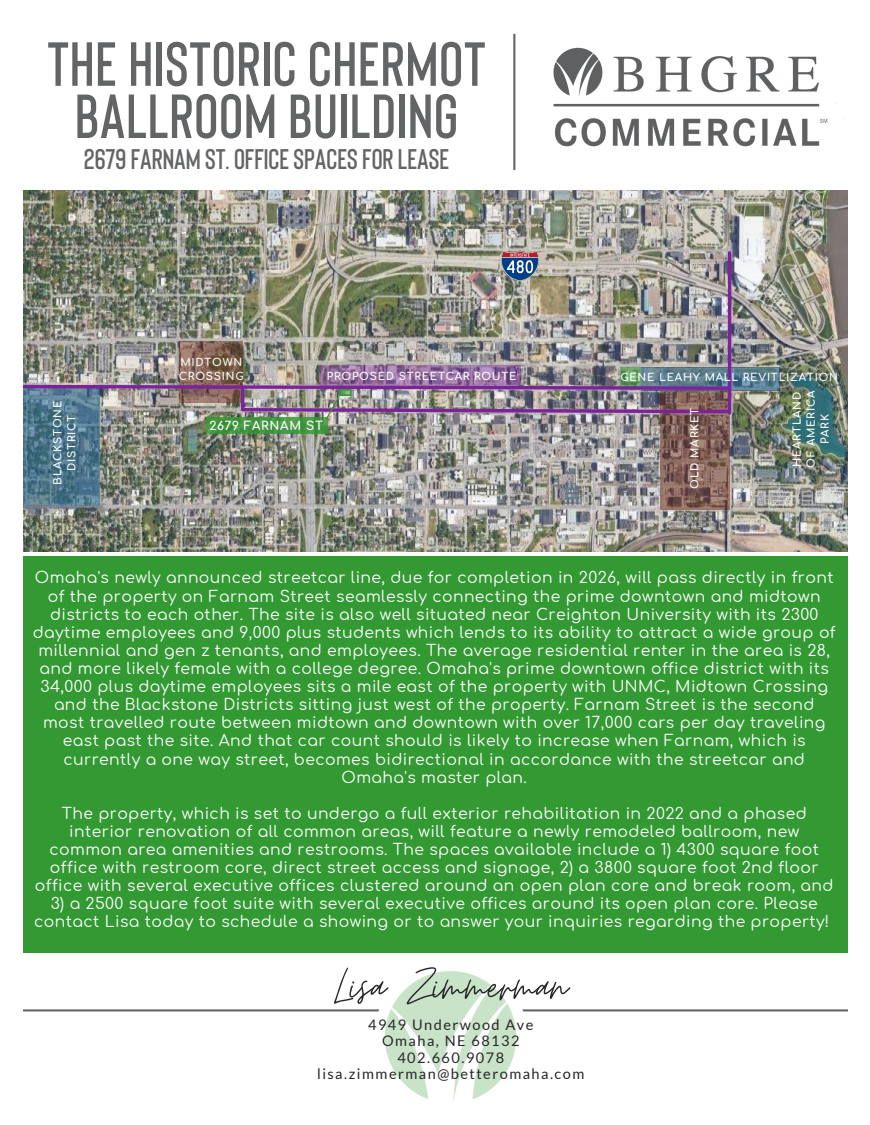
<style>
.page{position:relative;width:870px;height:1125px;background:#fff}
.page>*{position:absolute;margin:0;border:0;box-sizing:border-box;transform-origin:0 0}
.t1{font:600 62.18px/52.2px "Bison";letter-spacing:.015em;color:#636466;text-align:center}
.t2{font:54.82px "Moon Time";color:#272727}
.t3{font:600 28.42px "Bison";color:#636466}
.t4{font:15.6px/18.1px "Comfortaa";letter-spacing:.025em;color:#fff;text-align:center}
.t5{font:14.55px/16.4px "Lato";letter-spacing:.1em;color:#272727;text-align:center}
.t6{font:700 11.93px "Comfortaa";letter-spacing:.06em;color:#fff}
.t7{font:700 10.57px/14px "Comfortaa";letter-spacing:.07em;color:#fff;text-align:center}
.t8{font:700 10.5px "Comfortaa";letter-spacing:.07em;color:#fff}
</style>
<div class="page">
<img style="left:23px;top:190px;width:824px;height:361px">
<hr style="left:727px;top:253px;width:3px;height:160px;background:#7d219d">
<img style="left:23px;top:341px;width:756px;height:168px">
<svg style="left:320px;top:366px;width:199px;height:19px;background:#926d9e"></svg>
<div style="left:0;top:557px;width:869px;height:396px;background:#393"></div>
<img style="left:501px;top:251px;width:37px;height:29px">
<svg style="left:513px;top:34px;width:2px;height:136px"></svg>
<img style="left:553px;top:47px;width:291px;height:100px">
<svg style="left:23px;top:1009px;width:824px;height:2px"></svg>
<img style="left:334px;top:971px;width:232px;height:130px">
<div style="left:0;top:167px;width:23px;height:904px;background:#fff"></div>
<div style="left:847px;top:157px;width:22px;height:904px;background:#fff"></div>
<h1 class="t1" style="left:47px;top:35px;width:439px">THE HISTORIC CHERMOT<br>BALLROOM BUILDING</h1>
<h3 class="t3" style="left:84px;top:140px;width:367px">2679FARNAM ST. OFFICESPACESFORLEASE</h3>
<p class="t7" style="left:51px;top:485px;width:85px;rotate:-90deg">BLACKSTONE<br>DISTRICT</p>
<p class="t7" style="left:179px;top:355px;width:66px;text-align:left">MIDTOWN<br>CROSSING</p>
<p class="t8" style="left:327px;top:370px;width:191px">PROPOSED STREETCAR ROUTE</p>
<p class="t7" style="left:620px;top:370px;width:219px">GENE LEAHY MALL REVITLIZATION</p>
<p class="t6" style="left:209px;top:420px;width:115px">2679 FARNAM ST</p>
<p class="t7" style="left:687px;top:489px;width:82px;rotate:-90deg">OLD MARKET</p>
<p class="t7" style="left:789px;top:468px;width:78px;rotate:-90deg">HEARTLAND<br>OF AMERICA<br>PARK</p>
<p class="t4" style="left:33px;top:569px;width:803px">Omaha's newly announced streetcar line, due for completion in 2026, will pass directly in front of the property on Farnam Street seamlessly connecting the prime downtown and midtown districts to each other. The site is also well situated near Creighton University with its 2300 daytime employees and 9,000 plus students which lends to its ability to attract a wide group of millennial and gen z tenants, and employees. The average residential renter in the area is 28, and more likely female with a college degree. Omaha's prime downtown office district with its 34,000 plus daytime employees sits a mile east of the property with UNMC, Midtown Crossing and the Blackstone Districts sitting just west of the property. Farnam Street is the second most travelled route between midtown and downtown with over 17,000 cars per day traveling east past the site. And that car count should is likely to increase when Farnam, which is currently a one way street, becomes bidirectional in accordance with the streetcar and Omaha's master plan.</p>
<p class="t4" style="left:35px;top:805px;width:799px">The property, which is set to undergo a full exterior rehabilitation in 2022 and a phased interior renovation of all common areas, will feature a newly remodeled ballroom, new common area amenities and restrooms. The spaces available include a 1) 4300 square foot office with restroom core, direct street access and signage, 2) a 3800 square foot 2nd floor office with several executive offices clustered around an open plan core and break room, and</p>
<p class="t4" style="left:34px;top:895px;width:796px">3) a 2500 square foot suite with several executive offices around its open plan core. Please contact Lisa today to schedule a showing or to answer your inquiries regarding the property!</p>
<h2 class="t2" style="left:334px;top:953px;width:235px">Lisa Zimmerman</h2>
<p class="t5" style="left:317px;top:1016px;width:269px">4949 Underwood Ave<br>Omaha, NE 68132<br>402.660.9078 lisa.zimmerman@betteromaha.com</p>
</div>
